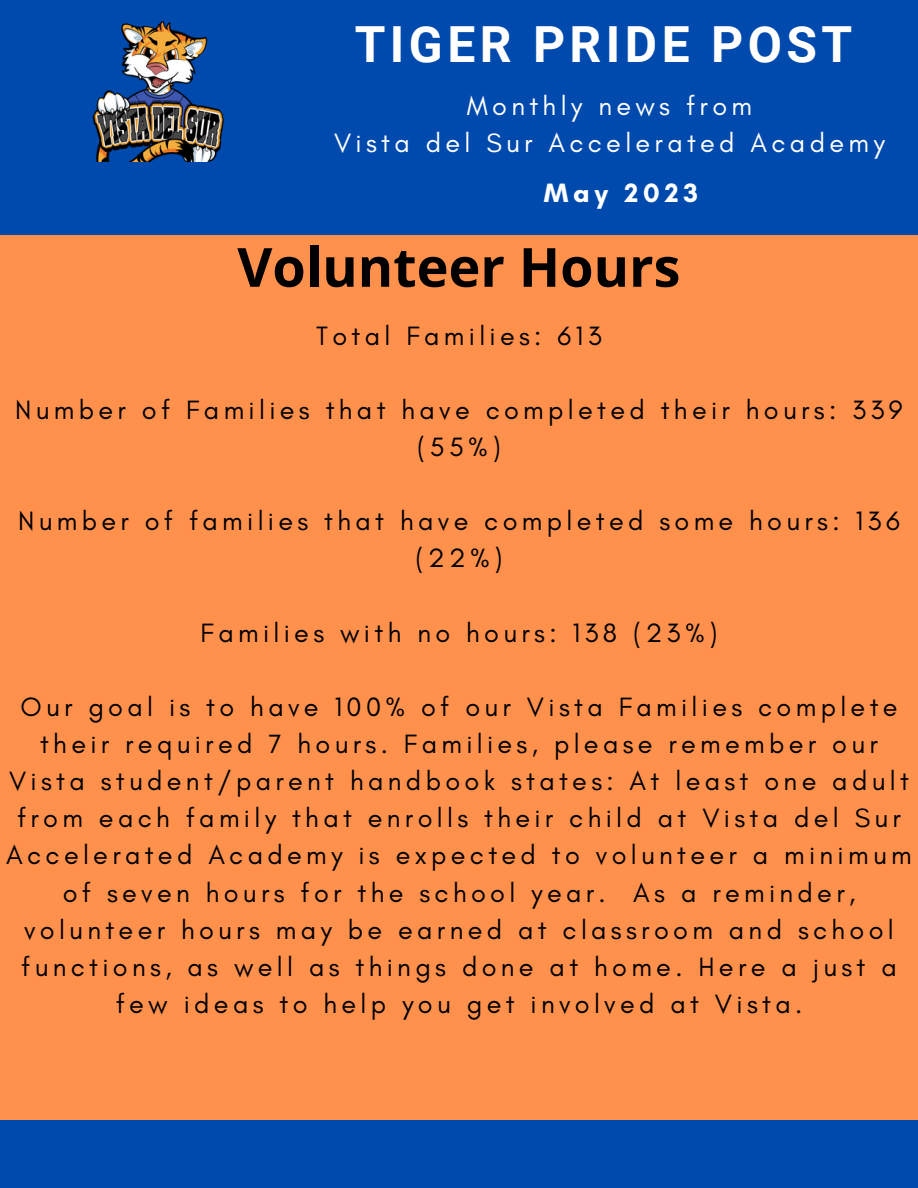
<style>
.page{position:relative;width:918px;height:1188px;background:#ff914d}
.page>*{position:absolute;margin:0;border:0;box-sizing:border-box;transform-origin:0 0}
.t1{font:700 54px "Open Sans";color:#000}
.t2{font:700 49.8px "Roboto";letter-spacing:.09em;color:#fff}
.t3{font:27px/37.2px "Glacial Indifference";letter-spacing:.16em;color:#000;text-align:center}
.t4{font:27px/37.2px "Glacial Indifference";letter-spacing:.16em;color:#fff;text-align:center}
.t5{font:700 27px "Glacial Indifference";letter-spacing:.18em;color:#fff}
</style>
<div class="page">
<div style="left:0;top:1120px;width:918px;height:67px;background:#004aad"></div>
<div style="left:0;top:0;width:918px;height:235px;background:#004aad"></div>
<img style="left:92px;top:21px;width:132px;height:141px">
<h2 class="t2" style="left:355px;top:16px;width:499px">TIGER PRIDE POST</h2>
<p class="t4" style="left:334px;top:86px;width:552px">Monthly news from<br>Vista del Sur Accelerated Academy</p>
<p class="t5" style="left:544px;top:177px;width:156px">May 2023</p>
<h1 class="t1" style="left:237px;top:229px;width:445px">Volunteer Hours</h1>
<p class="t3" style="left:316px;top:317px;width:287px">Total Families: 613</p>
<p class="t3" style="left:15px;top:391px;width:889px">Number of Families that have completed their hours: 339 (55%)</p>
<p class="t3" style="left:18px;top:502px;width:883px">Number of families that have completed some hours: 136 (22%)</p>
<p class="t3" style="left:201px;top:614px;width:518px">Families with no hours: 138 (23%)</p>
<p class="t3" style="left:6px;top:688px;width:907px">Our goal is to have 100% of our Vista Families complete their required 7 hours. Families, please remember our Vista student/parent handbook states: At least one adult from each family that enrolls their child at Vista del Sur Accelerated Academy is expected to volunteer a minimum of seven hours for the school year. As a reminder, volunteer hours may be earned at classroom and school functions, as well as things done at home. Here a just a few ideas to help you get involved at Vista.</p>
</div>
